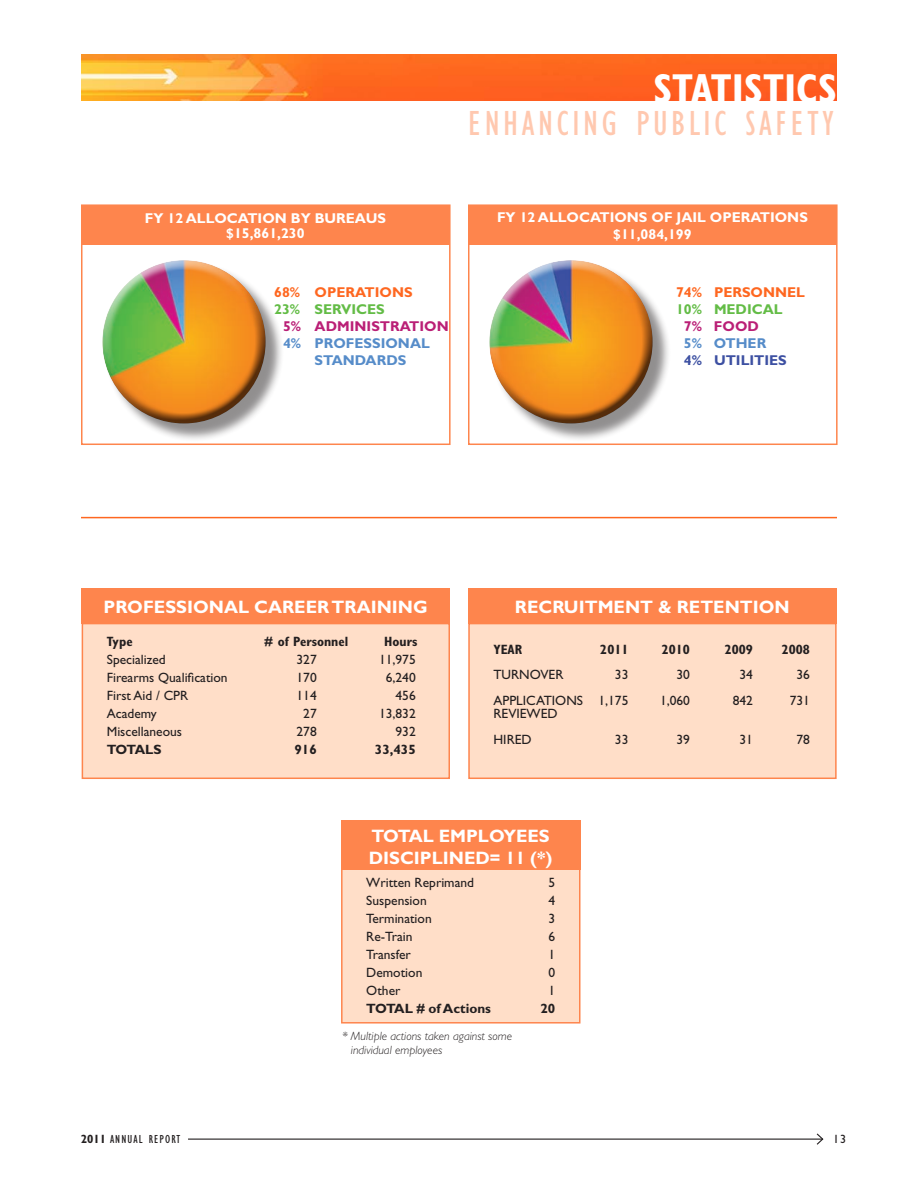
<style>
.page{position:relative;width:918px;height:1188px;background:#fff}
.page>*{position:absolute;margin:0;border:0;box-sizing:border-box;transform-origin:0 0}
.t1{font:700 condensed 42px "Gill Sans";color:#fff}
.t2{font:condensed 36px "Gill Sans";letter-spacing:.1em;color:#ffc8af}
.t3{font:700 18px "Gill Sans";color:#fff}
.subhead{font:700 14.25px "Gill Sans";color:#fff}
.t4{font:700 14.25px/17.1px "Gill Sans";color:#568cc9;text-align:center}
.t5{font:700 14.25px "Gill Sans";color:#fe6720}
.t6{font:700 14.25px "Gill Sans";color:#ba1f76}
.t7{font:700 14.25px "Gill Sans";color:#63bc46}
.t8{font:700 14.25px "Gill Sans";color:#3d50a2}
.t9{font:13.5px "Gill Sans";color:#231f20}
.t10{font:700 condensed 13.5px "Gill Sans";color:#231f20}
.t11{font:700 13.5px "Gill Sans";color:#231f20}
.t12{font:italic 300 12px/14.4px "Gill Sans";color:#231f20}
.t13{font:condensed 12px "Gill Sans";letter-spacing:.09em;color:#231f20}
.t14{font:12px "Gill Sans";color:#231f20}
.s1{font-weight:700}
</style>
<div class="page">
<hr style="left:188px;top:1139px;width:635px;height:1px;background:#231f20">
<svg style="left:815px;top:1133px;width:9px;height:12px"></svg>
<img style="left:81px;top:54px;width:756px;height:46px">
<div style="left:82px;top:623px;width:368px;height:156px;background:#ffdec8;border:2px solid #fe854d"></div>
<div style="left:82px;top:588px;width:368px;height:36px;background:#fe854d"></div>
<div style="left:341px;top:867px;width:239px;height:157px;background:#ffdec8;border:2px solid #fe854d"></div>
<div style="left:341px;top:821px;width:239px;height:49px;background:#fe854d"></div>
<div style="left:468px;top:623px;width:369px;height:156px;background:#ffdec8;border:2px solid #fe854d"></div>
<div style="left:468px;top:588px;width:369px;height:36px;background:#fe854d"></div>
<hr style="left:81px;top:517px;width:756px;height:1px;background:#fe6720">
<div style="left:81px;top:204px;width:370px;height:241px;border:2px solid #fe854d"></div>
<div style="left:104px;top:262px;width:180px;height:180px;background:#231f20;opacity:.5"></div>
<div style="left:101px;top:259px;width:161px;height:127px;background:#fff;opacity:.75"></div>
<div style="left:103px;top:285px;width:164px;height:140px;background:#231f20;opacity:.75"></div>
<div style="left:81px;top:205px;width:369px;height:39px;background:#fe854d"></div>
<div style="left:468px;top:204px;width:370px;height:241px;border:2px solid #fe854d"></div>
<div style="left:491px;top:262px;width:180px;height:180px;background:#231f20;opacity:.5"></div>
<div style="left:488px;top:259px;width:161px;height:127px;background:#fff;opacity:.75"></div>
<div style="left:490px;top:285px;width:164px;height:140px;background:#231f20;opacity:.75"></div>
<div style="left:468px;top:205px;width:369px;height:39px;background:#fe854d"></div>
<p class="t1" style="left:653px;top:63px;width:185px">statistics</p>
<p class="t2" style="left:468px;top:104px;width:367px">ENHANCING PUBLIC SAFETY</p>
<p class="subhead" style="left:145px;top:209px;width:240px">FY 12 ALLOCATIO N BY BUREAUS</p>
<p class="subhead" style="left:226px;top:224px;width:80px">$15,861,230</p>
<p class="t5" style="left:274px;top:283px;width:138px">68% OPERATIONS</p>
<p class="t7" style="left:274px;top:301px;width:110px">23% SERVICES</p>
<p class="t6" style="left:283px;top:318px;width:32px">5% ADM</p>
<p class="t6" style="left:350px;top:318px;width:100px">INISTRATION</p>
<p class="t4" style="left:283px;top:335px;width:148px">4% PROFESSIONAL<br>STANDARDS</p>
<p class="subhead" style="left:497px;top:208px;width:194px">FY 12 ALLOCATIONS OF JAIL</p>
<p class="subhead" style="left:710px;top:208px;width:31px">OPERATI</p>
<p class="subhead" style="left:775px;top:208px;width:35px">ONS</p>
<p class="subhead" style="left:613px;top:225px;width:80px">$11,084,199</p>
<p class="t5" style="left:676px;top:283px;width:130px">74% PERSONNEL</p>
<p class="t7" style="left:676px;top:301px;width:98px">10% MEDICAL</p>
<p class="t6" style="left:684px;top:318px;width:77px">7% FOOD</p>
<p class="t4" style="left:684px;top:335px;width:53px">5% OTHER</p>
<p class="t8" style="left:684px;top:352px;width:28px">4% UTILITIE</p>
<p class="t8" style="left:778px;top:352px;width:10px">S</p>
<p class="t3" style="left:104px;top:596px;width:326px">PROFESSIONAL CAREER TRAINING</p>
<p class="t10" style="left:107px;top:634px;width:27px">Type</p>
<p class="t10" style="left:264px;top:634px;width:85px"># of Personnel</p>
<p class="t10" style="left:384px;top:634px;width:35px">Hours</p>
<p class="t9" style="left:107px;top:652px;width:60px">Specialized</p>
<p class="t9" style="left:297px;top:652px;width:22px">327</p>
<p class="t9" style="left:379px;top:652px;width:38px">11,975</p>
<p class="t9" style="left:107px;top:670px;width:122px">Firearms Qualification</p>
<p class="t9" style="left:297px;top:670px;width:22px">170</p>
<p class="t9" style="left:386px;top:670px;width:31px">6,240</p>
<p class="t9" style="left:107px;top:688px;width:83px">First Aid / CPR</p>
<p class="t9" style="left:297px;top:688px;width:22px">114</p>
<p class="t9" style="left:396px;top:688px;width:22px">456</p>
<p class="t9" style="left:107px;top:706px;width:51px">Academy</p>
<p class="t9" style="left:303px;top:706px;width:15px">27</p>
<p class="t9" style="left:379px;top:706px;width:38px">13,832</p>
<p class="t9" style="left:107px;top:724px;width:77px">Miscellaneous</p>
<p class="t9" style="left:297px;top:724px;width:22px">278</p>
<p class="t9" style="left:396px;top:724px;width:22px">932</p>
<p class="t11" style="left:107px;top:742px;width:30px">TOTAL</p>
<p class="t11" style="left:154px;top:742px;width:10px">S</p>
<p class="t11" style="left:294px;top:742px;width:24px">916</p>
<p class="t11" style="left:375px;top:742px;width:42px">33,435</p>
<p class="t3" style="left:515px;top:596px;width:276px">RECRUITMENT &amp; RETENTION</p>
<p class="t10" style="left:493px;top:641px;width:26px">Year</p>
<p class="t10" style="left:600px;top:641px;width:30px">2011</p>
<p class="t10" style="left:662px;top:641px;width:30px">2010</p>
<p class="t10" style="left:725px;top:641px;width:30px">2009</p>
<p class="t10" style="left:782px;top:641px;width:30px">2008</p>
<p class="t9" style="left:493px;top:667px;width:28px">Turnov</p>
<p class="t9" style="left:549px;top:667px;width:12px">er</p>
<p class="t9" style="left:615px;top:667px;width:15px">33</p>
<p class="t9" style="left:676px;top:667px;width:15px">30</p>
<p class="t9" style="left:739px;top:667px;width:15px">34</p>
<p class="t9" style="left:796px;top:667px;width:15px">36</p>
<p class="t9" style="left:493px;top:692px;width:70px">Applications</p>
<p class="t9" style="left:598px;top:692px;width:31px">1,175</p>
<p class="t9" style="left:660px;top:692px;width:31px">1,060</p>
<p class="t9" style="left:733px;top:692px;width:22px">842</p>
<p class="t9" style="left:790px;top:692px;width:22px">731</p>
<p class="t9" style="left:493px;top:706px;width:62px">Reviewed</p>
<p class="t9" style="left:493px;top:731px;width:34px">Hired</p>
<p class="t9" style="left:615px;top:731px;width:15px">33</p>
<p class="t9" style="left:676px;top:731px;width:15px">39</p>
<p class="t9" style="left:739px;top:731px;width:15px">31</p>
<p class="t9" style="left:796px;top:731px;width:15px">78</p>
<p class="t3" style="left:372px;top:825px;width:177px">TOTAL EMP LOYEES</p>
<p class="t3" style="left:369px;top:847px;width:185px">DISCIPLINED= 11 (*)</p>
<p class="t9" style="left:366px;top:874px;width:109px">Written Reprimand</p>
<p class="t9" style="left:549px;top:874px;width:8px">5</p>
<p class="t9" style="left:366px;top:892px;width:62px">Suspension</p>
<p class="t9" style="left:549px;top:892px;width:8px">4</p>
<p class="t9" style="left:366px;top:910px;width:67px">Termination</p>
<p class="t9" style="left:549px;top:910px;width:8px">3</p>
<p class="t9" style="left:366px;top:928px;width:48px">Re-Train</p>
<p class="t9" style="left:549px;top:928px;width:8px">6</p>
<p class="t9" style="left:366px;top:946px;width:46px">Transfer</p>
<p class="t9" style="left:549px;top:946px;width:8px">1</p>
<p class="t9" style="left:366px;top:964px;width:58px">Demotion</p>
<p class="t9" style="left:549px;top:964px;width:8px">0</p>
<p class="t9" style="left:366px;top:982px;width:36px">Other</p>
<p class="t9" style="left:549px;top:982px;width:8px">1</p>
<p class="t11" style="left:366px;top:1000px;width:30px">TOTAL</p>
<p class="t11" style="left:417px;top:1000px;width:76px"># OF ACTIONS</p>
<p class="t11" style="left:540px;top:1000px;width:16px">20</p>
<p class="t12" style="left:351px;top:1029px;width:163px;text-indent:-9px">* Multiple actions taken against some individual employees</p>
<p class="t13" style="left:81px;top:1133px;width:101px"><span class="s1">2011</span> ANNUAL REPORT</p>
<p class="t14" style="left:833px;top:1132px;width:15px">13</p>
</div>
